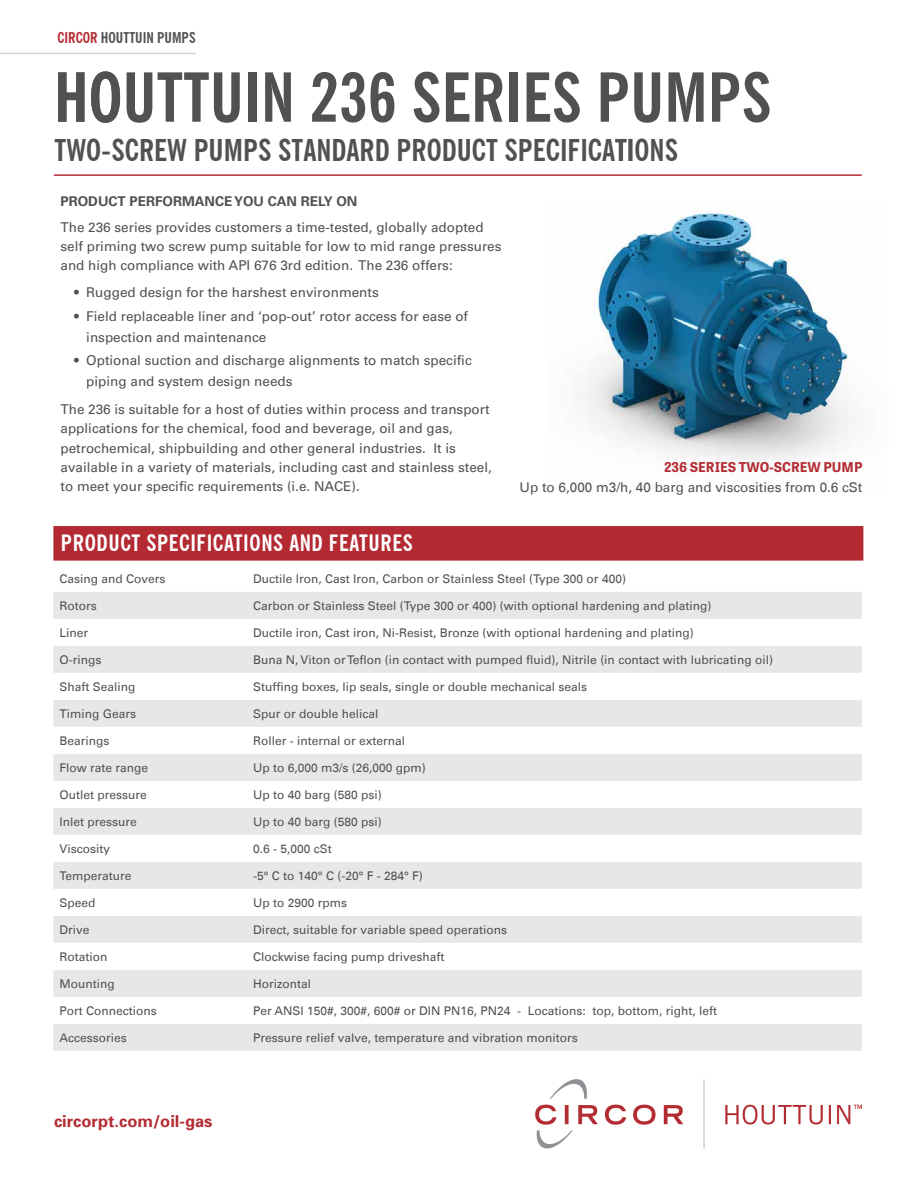
<style>
.page{position:relative;width:918px;height:1188px;background:#fff}
.page>*{position:absolute;margin:0;border:0;box-sizing:border-box;transform-origin:0 0}
.t1{font:700 condensed 67.5px "News Gothic BT";color:#505150}
.t2{font:700 condensed 30px "News Gothic BT";color:#505150}
.t3{font:700 condensed 22.5px "News Gothic BT";letter-spacing:.025em;color:#fff}
.t4{font:700 16.5px "Univers";color:#b42c33}
.t5{font:700 condensed 14.85px "News Gothic BT";color:#505150}
.t6{font:13.5px/19px "Univers";color:#505150}
.t7{font:13.5px "Univers LT";color:#505150}
.t8{font:700 13.5px "Univers LT";color:#505150}
.t9{font:700 13.5px "Tablet Gothic";color:#b42c33}
.t10{font:12px "Univers LT";color:#505150}
.s1{font-family:"News Goth Cn BT";font-stretch:normal;color:#b42c33}
</style>
<div class="page">
<hr style="left:54px;top:174px;width:808px;height:2px;background:#b32a33">
<img style="left:582px;top:211px;width:266px;height:252px">
<hr style="left:0;top:53px;width:196px;height:1px;background:#cfd4d8">
<svg style="left:53px;top:592px;width:809px;height:81px;fill:#e6e7e8"></svg>
<svg style="left:53px;top:700px;width:809px;height:351px;fill:#e6e7e8"></svg>
<div style="left:53px;top:526px;width:810px;height:35px;background:#b32a33"></div>
<img style="left:536px;top:1080px;width:325px;height:68px">
<p class="t5" style="left:57px;top:28px;width:140px"><span class="s1">CIRCOR</span> HOUTTUIN PUMPS</p>
<h1 class="t1" style="left:54px;top:56px;width:719px">HOUTTUIN 236 SERIES PUMPS</h1>
<h2 class="t2" style="left:55px;top:132px;width:625px">TWO-SCREW PUMPS STANDARD PRODUCT SPECIFICATIONS</h2>
<p class="t8" style="left:61px;top:193px;width:298px">PRODUCT PERFORMANCE YOU CAN RELY ON</p>
<p class="t6" style="left:61px;top:218px;width:443px">The 236 series provides customers a time-tested, globally adopted self priming two screw pump suitable for low to mid range pressures and high compliance with API 676 3rd edition. The 236 offers:</p>
<p class="t6" style="left:74px;top:283px;width:306px">• Rugged design for the harshest environments</p>
<p class="t6" style="left:86px;top:305px;width:383px;line-height:21px;text-indent:-12px">• Field replaceable liner and ‘pop-out’ rotor access for ease of inspection and maintenance</p>
<p class="t6" style="left:86px;top:350px;width:387px;line-height:21px;text-indent:-12px">• Optional suction and discharge alignments to match specific piping and system design needs</p>
<p class="t6" style="left:61px;top:400px;width:433px">The 236 is suitable for a host of duties within process and transport applications for the chemical, food and beverage, oil and gas, petrochemical, shipbuilding and other general industries. It is available in a variety of materials, including cast and stainless steel, to meet your specific requirements (i.e. NACE).</p>
<h3 class="t3" style="left:61px;top:529px;width:354px">PRODUCT SPECIFICATIONS AND FEATURES</h3>
<p class="t9" style="left:664px;top:458px;width:200px">236 SERIES TWO-SCREW PUMP</p>
<p class="t7" style="left:520px;top:479px;width:344px">Up to 6,000 m3/h, 40 barg and viscosities from 0.6 cSt</p>
<p class="t10" style="left:59px;top:571px;width:108px">Casing and Covers</p>
<p class="t10" style="left:253px;top:571px;width:374px">Ductile Iron, Cast Iron, Carbon or Stainless Steel (Type 300 or 400)</p>
<p class="t10" style="left:59px;top:598px;width:39px">Rotors</p>
<p class="t10" style="left:253px;top:598px;width:460px">Carbon or Stainless Steel (Type 300 or 400) (with optional hardening and plating)</p>
<p class="t10" style="left:59px;top:625px;width:30px">Liner</p>
<p class="t10" style="left:253px;top:625px;width:442px">Ductile iron, Cast iron, Ni-Resist, Bronze (with optional hardening and plating)</p>
<p class="t10" style="left:59px;top:652px;width:43px">O-rings</p>
<p class="t10" style="left:253px;top:652px;width:521px">Buna N, Viton or Teflon (in contact with pumped fluid), Nitrile (in contact with lubricating oil)</p>
<p class="t10" style="left:59px;top:679px;width:78px">Shaft Sealing</p>
<p class="t10" style="left:253px;top:679px;width:336px">Stuffing boxes, lip seals, single or double mechanical seals</p>
<p class="t10" style="left:59px;top:706px;width:78px">Timing Gears</p>
<p class="t10" style="left:253px;top:706px;width:127px">Spur or double helical</p>
<p class="t10" style="left:59px;top:733px;width:52px">Bearings</p>
<p class="t10" style="left:253px;top:733px;width:154px">Roller - internal or external</p>
<p class="t10" style="left:59px;top:760px;width:90px">Flow rate range</p>
<p class="t10" style="left:253px;top:760px;width:174px">Up to 6,000 m3/s (26,000 gpm)</p>
<p class="t10" style="left:59px;top:787px;width:89px">Outlet pressure</p>
<p class="t10" style="left:253px;top:787px;width:130px">Up to 40 barg (580 psi)</p>
<p class="t10" style="left:59px;top:814px;width:79px">Inlet pressure</p>
<p class="t10" style="left:253px;top:814px;width:130px">Up to 40 barg (580 psi)</p>
<p class="t10" style="left:59px;top:841px;width:52px">Viscosity</p>
<p class="t10" style="left:253px;top:841px;width:80px">0.6 - 5,000 cSt</p>
<p class="t10" style="left:59px;top:868px;width:73px">Temperature</p>
<p class="t10" style="left:253px;top:868px;width:171px">-5° C to 140° C (-20° F - 284° F)</p>
<p class="t10" style="left:59px;top:895px;width:38px">Speed</p>
<p class="t10" style="left:253px;top:895px;width:96px">Up to 2900 rpms</p>
<p class="t10" style="left:59px;top:922px;width:32px">Drive</p>
<p class="t10" style="left:253px;top:922px;width:256px">Direct, suitable for variable speed operations</p>
<p class="t10" style="left:59px;top:949px;width:49px">Rotation</p>
<p class="t10" style="left:253px;top:949px;width:193px">Clockwise facing pump driveshaft</p>
<p class="t10" style="left:59px;top:976px;width:57px">Mounting</p>
<p class="t10" style="left:253px;top:976px;width:59px">Horizontal</p>
<p class="t10" style="left:59px;top:1003px;width:99px">Port Connections</p>
<p class="t10" style="left:253px;top:1003px;width:466px">Per ANSI 150#, 300#, 600# or DIN PN16, PN24 - Locations: top, bottom, right, left</p>
<p class="t10" style="left:59px;top:1030px;width:69px">Accessories</p>
<p class="t10" style="left:253px;top:1030px;width:326px">Pressure relief valve, temperature and vibration monitors</p>
<h3 class="t4" style="left:54px;top:1110px;width:160px">circorpt.com/oil-gas</h3>
</div>
